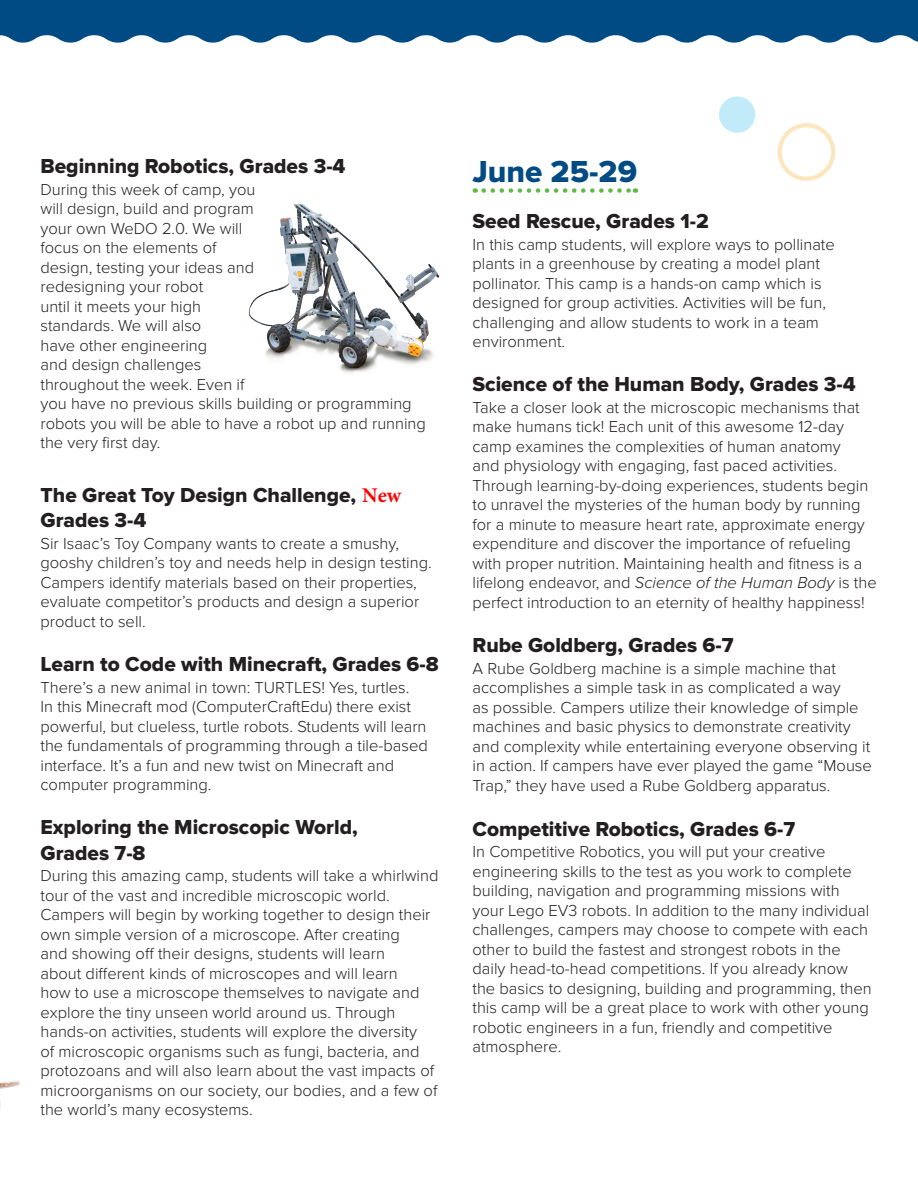
<style>
.page{position:relative;width:918px;height:1188px;background:#fff}
.page>*{position:absolute;margin:0;border:0;box-sizing:border-box;transform-origin:0 0}
.Class_Date{font:31.5px "Proxima Nova Extrabld";color:#004b84}
.Class___Dates_flyer{font:21px/25.5px "Proxima Nova Extrabld";color:#231f20}
.Class_body_text{font:300 16.5px/19.5px "Proxima Nova";color:#231f20}
.s1{font-family:"Minion Pro";font-weight:700;color:#f00}
.s2{font-style:italic}
</style>
<div class="page">
<svg style="left:0;top:0;width:918px;height:43px;background:#185c8f"></svg>
<svg style="left:484px;top:188px;width:152px;height:5px"></svg>
<img style="left:0;top:1081px;width:20px;height:28px">
<svg style="left:719px;top:96px;width:37px;height:37px"></svg>
<svg style="left:777px;top:123px;width:59px;height:58px"></svg>
<img style="left:248px;top:203px;width:192px;height:170px">
<p class="Class___Dates_flyer" style="left:40px;top:155px;width:307px">Beginning Robotics, Grades 3-4</p>
<p class="Class_body_text" style="left:40px;top:180px;width:387px">During this week of camp, you<br>will design, build and program<br>your own WeDO 2.0. We will<br>focus on the elements of<br>design, testing your ideas and<br>redesigning your robot<br>until it meets your high<br>standards. We will also<br>have other engineering<br>and design challenges<br>throughout the week. Even if<br>you have no previous skills building or programming robots you will be able to have a robot up and running the very first day.</p>
<p class="Class___Dates_flyer" style="left:40px;top:483px;width:362px">The Great Toy Design Challenge, <span class="s1">New<br></span>Grades 3-4</p>
<p class="Class_body_text" style="left:40px;top:534px;width:393px">Sir Isaac’s Toy Company wants to create a smushy, gooshy children’s toy and needs help in design testing.<br>Campers identify materials based on their properties, evaluate competitor’s products and design a superior product to sell.</p>
<p class="Class___Dates_flyer" style="left:40px;top:652px;width:400px">Learn to Code with Minecraft, Grades 6-8</p>
<p class="Class_body_text" style="left:40px;top:678px;width:389px">There’s a new animal in town: TURTLES! Yes, turtles.<br>In this Minecraft mod (ComputerCraftEdu) there exist powerful, but clueless, turtle robots. Students will learn the fundamentals of programming through a tile-based interface. It’s a fun and new twist on Minecraft and computer programming.</p>
<p class="Class___Dates_flyer" style="left:40px;top:816px;width:319px">Exploring the Microscopic World,<br>Grades 7-8</p>
<p class="Class_body_text" style="left:40px;top:867px;width:400px">During this amazing camp, students will take a whirlwind tour of the vast and incredible microscopic world.<br>Campers will begin by working together to design their own simple version of a microscope. After creating<br>and showing off their designs, students will learn<br>about different kinds of microscopes and will learn<br>how to use a microscope themselves to navigate and explore the tiny unseen world around us. Through hands-on activities, students will explore the diversity<br>of microscopic organisms such as fungi, bacteria, and protozoans and will also learn about the vast impacts of microorganisms on our society, our bodies, and a few of the world’s many ecosystems.</p>
<p class="Class_Date" style="left:472px;top:153px;width:166px">June 25-29</p>
<p class="Class___Dates_flyer" style="left:472px;top:209px;width:238px">Seed Rescue, Grades 1-2</p>
<p class="Class_body_text" style="left:472px;top:235px;width:364px">In this camp students, will explore ways to pollinate plants in a greenhouse by creating a model plant pollinator. This camp is a hands-on camp which is designed for group activities. Activities will be fun, challenging and allow students to work in a team environment.</p>
<p class="Class___Dates_flyer" style="left:472px;top:373px;width:385px">Science of the Human Body, Grades 3-4</p>
<p class="Class_body_text" style="left:472px;top:398px;width:406px">Take a closer look at the microscopic mechanisms that make humans tick! Each unit of this awesome 12-day camp examines the complexities of human anatomy<br>and physiology with engaging, fast paced activities.<br>Through learning-by-doing experiences, students begin to unravel the mysteries of the human body by running for a minute to measure heart rate, approximate energy expenditure and discover the importance of refueling with proper nutrition. Maintaining health and fitness is a lifelong endeavor, and <span class="s2">Science of the Human Body</span> is the perfect introduction to an eternity of healthy happiness!</p>
<p class="Class___Dates_flyer" style="left:472px;top:634px;width:263px">Rube Goldberg, Grades 6-7</p>
<p class="Class_body_text" style="left:472px;top:659px;width:401px">A Rube Goldberg machine is a simple machine that accomplishes a simple task in as complicated a way<br>as possible. Campers utilize their knowledge of simple machines and basic physics to demonstrate creativity and complexity while entertaining everyone observing it in action. If campers have ever played the game “Mouse Trap,” they have used a Rube Goldberg apparatus.</p>
<p class="Class___Dates_flyer" style="left:472px;top:817px;width:324px">Competitive Robotics, Grades 6-7</p>
<p class="Class_body_text" style="left:472px;top:843px;width:401px">In Competitive Robotics, you will put your creative engineering skills to the test as you work to complete building, navigation and programming missions with your Lego EV3 robots. In addition to the many individual challenges, campers may choose to compete with each other to build the fastest and strongest robots in the daily head-to-head competitions. If you already know the basics to designing, building and programming, then this camp will be a great place to work with other young robotic engineers in a fun, friendly and competitive atmosphere.</p>
</div>
